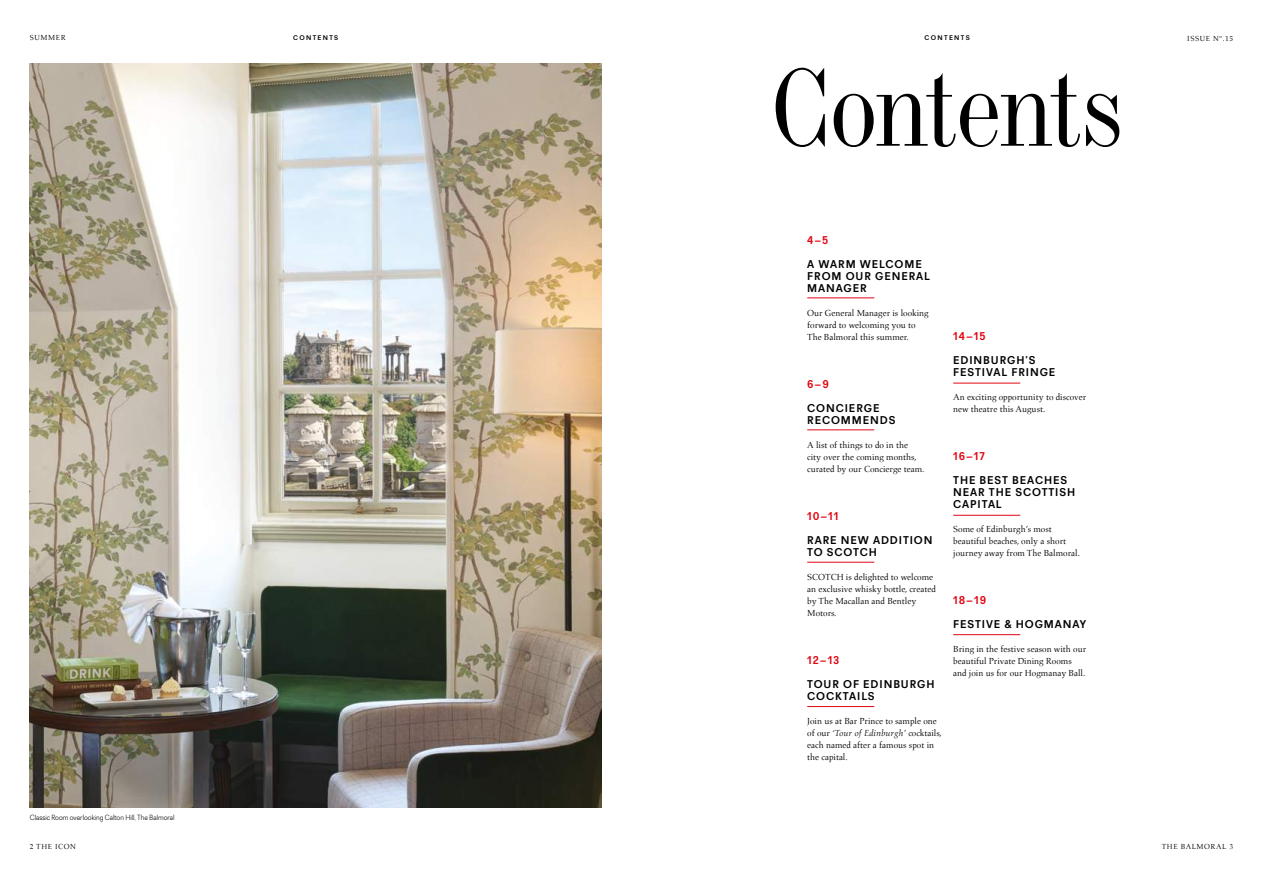
<style>
.page{position:relative;width:1263px;height:893px;background:#fff}
.page>*{position:absolute;margin:0;border:0;box-sizing:border-box;transform-origin:0 0}
.t1{font:108px "Industrial 736 BT";letter-spacing:-.035em;color:#000}
.t2{font:700 11.25px/12px "Recta";letter-spacing:.08em;color:#000}
.t3{font:700 11.25px "Recta";letter-spacing:.08em;color:#e30513}
.t4{font:9px/12px "Aldus LT";color:#000}
.t5{font:300 7.5px "Recta";color:#000;scale:.96 1}
.t6{font:7.5px "Aldus LT";letter-spacing:.08em;color:#000}
.t7{font:700 6.75px "Recta";letter-spacing:.2em;color:#000}
.s1{font-style:italic}
</style>
<div class="page">
<hr style="left:807px;top:297px;width:67px;height:1px;background:#e30513">
<hr style="left:807px;top:429px;width:67px;height:1px;background:#e30513">
<hr style="left:807px;top:562px;width:67px;height:1px;background:#e30513">
<hr style="left:807px;top:706px;width:67px;height:1px;background:#e30513">
<hr style="left:953px;top:634px;width:67px;height:1px;background:#e30513">
<hr style="left:953px;top:515px;width:67px;height:1px;background:#e30513">
<hr style="left:953px;top:383px;width:67px;height:1px;background:#e30513">
<img style="left:30px;top:64px;width:572px;height:744px">
<p class="t6" style="left:30px;top:33px;width:37px">SUMMER</p>
<p class="t6" style="left:1187px;top:34px;width:47px">ISSUE Nº.15</p>
<p class="t7" style="left:293px;top:34px;width:47px">CONTENTS</p>
<p class="t7" style="left:925px;top:34px;width:47px">CONTENTS</p>
<h1 class="t1" style="left:771px;top:40px;width:354px">Contents</h1>
<p class="t5" style="left:30px;top:813px;width:152px">Classic Room overlooking Calton Hill, The Balmoral</p>
<p class="t6" style="left:30px;top:843px;width:48px">2 THE ICON</p>
<p class="t3" style="left:807px;top:233px;width:23px">4–5</p>
<p class="t2" style="left:807px;top:258px;width:124px">A WARM WELCOME<br>FROM OUR GENERAL<br>MANAGER</p>
<p class="t4" style="left:807px;top:307px;width:123px">Our General Manager is looking forward to welcoming you to<br>The Balmoral this summer.</p>
<p class="t3" style="left:807px;top:377px;width:23px">6–9</p>
<p class="t2" style="left:807px;top:402px;width:90px">CONCIERGE<br>RECOMMENDS</p>
<p class="t4" style="left:807px;top:439px;width:119px">A list of things to do in the<br>city over the coming months, curated by our Concierge team.</p>
<p class="t3" style="left:807px;top:509px;width:33px">10–11</p>
<p class="t2" style="left:807px;top:534px;width:127px">RARE NEW ADDITION<br>TO SCOTCH</p>
<p class="t4" style="left:807px;top:571px;width:130px">SCOTCH is delighted to welcome an exclusive whisky bottle, created by The Macallan and Bentley<br>Motors.</p>
<p class="t3" style="left:807px;top:653px;width:34px">12–13</p>
<p class="t2" style="left:807px;top:678px;width:129px">TOUR OF EDINBURGH<br>COCKTAILS</p>
<p class="t4" style="left:807px;top:715px;width:136px">Join us at Bar Prince to sample one of our <span class="s1">‘Tour of Edinburgh’</span> cocktails, each named after a famous spot in the capital.</p>
<p class="t3" style="left:953px;top:329px;width:34px">14–15</p>
<p class="t2" style="left:953px;top:354px;width:104px">EDINBURGH’S<br>FESTIVAL FRINGE</p>
<p class="t4" style="left:953px;top:391px;width:135px">An exciting opportunity to discover new theatre this August.</p>
<p class="t3" style="left:953px;top:449px;width:33px">16–17</p>
<p class="t2" style="left:953px;top:474px;width:123px">THE BEST BEACHES<br>NEAR THE SCOTTISH<br>CAPITAL</p>
<p class="t4" style="left:953px;top:523px;width:128px">Some of Edinburgh’s most beautiful beaches, only a short journey away from The Balmoral.</p>
<p class="t3" style="left:953px;top:593px;width:34px">18–19</p>
<p class="t2" style="left:953px;top:618px;width:135px">FESTIVE &amp; HOGMANAY</p>
<p class="t4" style="left:953px;top:643px;width:135px">Bring in the festive season with our beautiful Private Dining Rooms and join us for our Hogmanay Ball.</p>
<p class="t6" style="left:1162px;top:843px;width:73px">THE BALMORAL 3</p>
</div>
